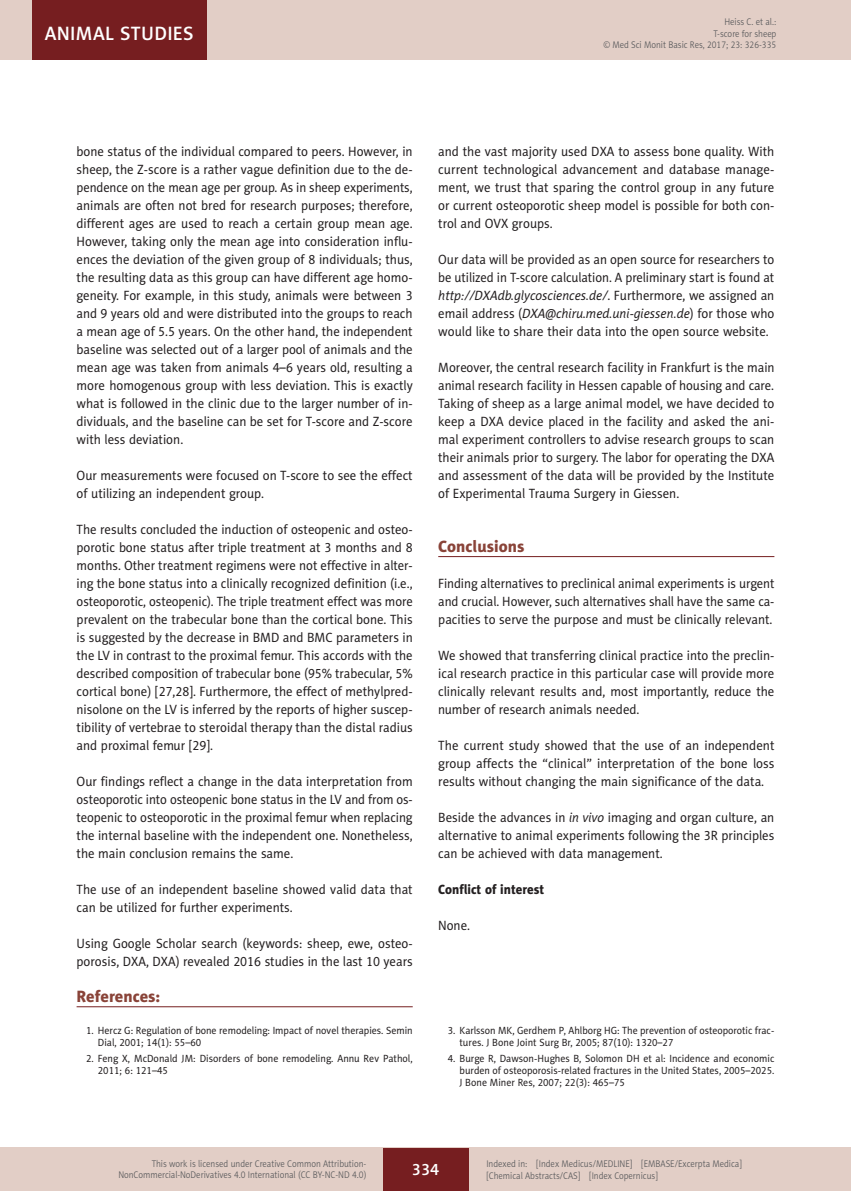
<style>
.page{position:relative;width:851px;height:1191px;background:#fff}
.page>*{position:absolute;margin:0;border:0;box-sizing:border-box;transform-origin:0 0}
.t1{font:19.5px "Naomi Sans EFN Medium";letter-spacing:.015em;color:#fff}
.MSM_Headline_1{font:16.5px "Naomi Sans EFN Heavy";color:#894338}
.MSM_Referencje_Tytul{font:16.5px "Naomi Sans EFN Heavy";color:#894338}
.t2{font:16.5px "Naomi Sans EFN Medium";color:#fff}
.MSM_Body{font:13.5px/18px "Naomi Sans EFN";color:#231f20;text-align:justify;scale:.95 1}
.MSM_Body-2{font:13.5px/18px "Naomi Sans EFN";color:#231f20;text-align:justify;scale:.94 1}
.MSM_Body-3{font:13.5px/18px "Naomi Sans EFN";color:#231f20;text-align:justify;scale:.96 1}
.MSM_Headline_2{font:13.5px "Naomi Sans EFN Heavy";color:#231f20;scale:.95 1}
.MSM_Referencje_punkt{font:10.5px/12px "Naomi Sans EFN";color:#231f20;scale:.95 1}
.t3{font:9.75px/11.2px "Naomi Sans EFN Light";color:#57585a;text-align:right;scale:.9 1}
.s1{font-style:italic}
</style>
<div class="page">
<hr style="left:438px;top:556px;width:336px;height:1px;background:#761e20">
<hr style="left:77px;top:1006px;width:335px;height:1px;background:#761e20">
<div style="left:0;top:1148px;width:850px;height:43px;background:#e2cec6"></div>
<div style="left:383px;top:1147px;width:85px;height:43px;background:#761e20"></div>
<div style="left:0;top:0;width:850px;height:60px;background:#e2cec6"></div>
<hr style="left:850px;top:0;width:1px;height:60px;background:#e2cec6">
<div style="left:32px;top:0;width:174px;height:60px;background:#761e20"></div>
<h1 class="t1" style="left:45px;top:22px;width:150px">ANIMAL STUDIES</h1>
<p class="t3" style="left:603px;top:16px;width:194px">Heiss C. et al.:<br>T-score for sheep<br>© Med Sci Monit Basic Res, 2017; 23: 326-335</p>
<p class="MSM_Body" style="left:77px;top:142px;width:355px">bone status of the individual compared to peers. However, in sheep, the Z-score is a rather vague definition due to the de&shy;pendence on the mean age per group. As in sheep experiments, animals are often not bred for research purposes; therefore, different ages are used to reach a certain group mean age.<br>However, taking only the mean age into consideration influ&shy;ences the deviation of the given group of 8 individuals; thus, the resulting data as this group can have different age homo&shy;geneity. For example, in this study, animals were between 3 and 9 years old and were distributed into the groups to reach a mean age of 5.5 years. On the other hand, the independent baseline was selected out of a larger pool of animals and the mean age was taken from animals 4–6 years old, resulting a more homogenous group with less deviation. This is exactly what is followed in the clinic due to the larger number of in&shy;dividuals, and the baseline can be set for T-score and Z-score with less deviation.</p>
<p class="MSM_Body" style="left:77px;top:466px;width:355px">Our measurements were focused on T-score to see the effect of utilizing an independent group.</p>
<p class="MSM_Body" style="left:77px;top:520px;width:355px">The results concluded the induction of osteopenic and osteo&shy;porotic bone status after triple treatment at 3 months and 8 months. Other treatment regimens were not effective in alter&shy;ing the bone status into a clinically recognized definition (i.e., osteoporotic, osteopenic). The triple treatment effect was more prevalent on the trabecular bone than the cortical bone. This is suggested by the decrease in BMD and BMC parameters in the LV in contrast to the proximal femur. This accords with the described composition of trabecular bone (95% trabecular, 5% cortical bone) [27,28]. Furthermore, the effect of methylpred&shy;nisolone on the LV is inferred by the reports of higher suscep&shy;tibility of vertebrae to steroidal therapy than the distal radius and proximal femur [29].</p>
<p class="MSM_Body" style="left:77px;top:772px;width:355px">Our findings reflect a change in the data interpretation from osteoporotic into osteopenic bone status in the LV and from os&shy;teopenic to osteoporotic in the proximal femur when replacing the internal baseline with the independent one. Nonetheless, the main conclusion remains the same.</p>
<p class="MSM_Body" style="left:77px;top:880px;width:355px">The use of an independent baseline showed valid data that can be utilized for further experiments.</p>
<p class="MSM_Body" style="left:77px;top:934px;width:355px">Using Google Scholar search (keywords: sheep, ewe, osteo&shy;porosis, DXA, DXA) revealed 2016 studies in the last 10 years</p>
<p class="MSM_Referencje_Tytul" style="left:77px;top:986px;width:85px">References:</p>
<p class="MSM_Referencje_punkt" style="left:98px;top:1024px;width:333px;text-indent:-12px">1. Hercz G: Regulation of bone remodeling: Impact of novel therapies. Semin<br>Dial, 2001; 14(1): 55–60</p>
<p class="MSM_Referencje_punkt" style="left:98px;top:1053px;width:333px;text-indent:-12px">2. Feng X, McDonald JM: Disorders of bone remodeling. Annu Rev Pathol,<br>2011; 6: 121–45</p>
<p class="MSM_Body" style="left:438px;top:142px;width:355px">and the vast majority used DXA to assess bone quality. With current technological advancement and database manage&shy;ment, we trust that sparing the control group in any future or current osteoporotic sheep model is possible for both con&shy;trol and OVX groups.</p>
<p class="MSM_Body-2" style="left:438px;top:250px;width:359px">Our data will be provided as an open source for researchers to be utilized in T-score calculation. A preliminary start is found at <span class="s1">http://DXAdb.glycosciences.de/</span>. Furthermore, we assigned an email address (<span class="s1">DXA@chiru.med.uni-giessen.de</span>) for those who would like to share their data into the open source website.</p>
<p class="MSM_Body" style="left:438px;top:358px;width:355px">Moreover, the central research facility in Frankfurt is the main animal research facility in Hessen capable of housing and care.<br>Taking of sheep as a large animal model, we have decided to keep a DXA device placed in the facility and asked the ani&shy;mal experiment controllers to advise research groups to scan their animals prior to surgery. The labor for operating the DXA and assessment of the data will be provided by the Institute of Experimental Trauma Surgery in Giessen.</p>
<p class="MSM_Headline_1" style="left:438px;top:536px;width:88px">Conclusions</p>
<p class="MSM_Body-2" style="left:438px;top:574px;width:359px">Finding alternatives to preclinical animal experiments is urgent and crucial. However, such alternatives shall have the same ca&shy;pacities to serve the purpose and must be clinically relevant.</p>
<p class="MSM_Body" style="left:438px;top:646px;width:355px">We showed that transferring clinical practice into the preclin&shy;ical research practice in this particular case will provide more clinically relevant results and, most importantly, reduce the number of research animals needed.</p>
<p class="MSM_Body-3" style="left:438px;top:736px;width:352px">The current study showed that the use of an independent group affects the “clinical” interpretation of the bone loss results without changing the main significance of the data.</p>
<p class="MSM_Body" style="left:438px;top:808px;width:355px">Beside the advances in <span class="s1">in vivo</span> imaging and organ culture, an alternative to animal experiments following the 3R principles can be achieved with data management.</p>
<p class="MSM_Headline_2" style="left:438px;top:881px;width:113px">Conflict of interest</p>
<p class="MSM_Body" style="left:438px;top:916px;width:35px">None.</p>
<p class="MSM_Referencje_punkt" style="left:459px;top:1024px;width:333px;text-indent:-12px">3. Karlsson MK, Gerdhem P, Ahlborg HG: The prevention of osteoporotic frac&shy;tures. J Bone Joint Surg Br, 2005; 87(10): 1320–27</p>
<p class="MSM_Referencje_punkt" style="left:459px;top:1053px;width:333px;text-align:justify;text-indent:-12px">4. Burge R, Dawson-Hughes B, Solomon DH et al: Incidence and economic burden of osteoporosis-related fractures in the United States, 2005–2025.<br>J Bone Miner Res, 2007; 22(3): 465–75</p>
<p class="t3" style="left:118px;top:1158px;width:277px">This work is licensed under Creative Common Attribution-<br>NonCommercial-NoDerivatives 4.0 International (CC BY-NC-ND 4.0)</p>
<p class="t2" style="left:412px;top:1160px;width:29px">334</p>
<p class="t3" style="left:486px;top:1158px;width:285px;text-align:left">Indexed in: [Index Medicus/MEDLINE] [EMBASE/Excerpta Medica] [Chemical Abstracts/CAS] [Index Copernicus]</p>
</div>
